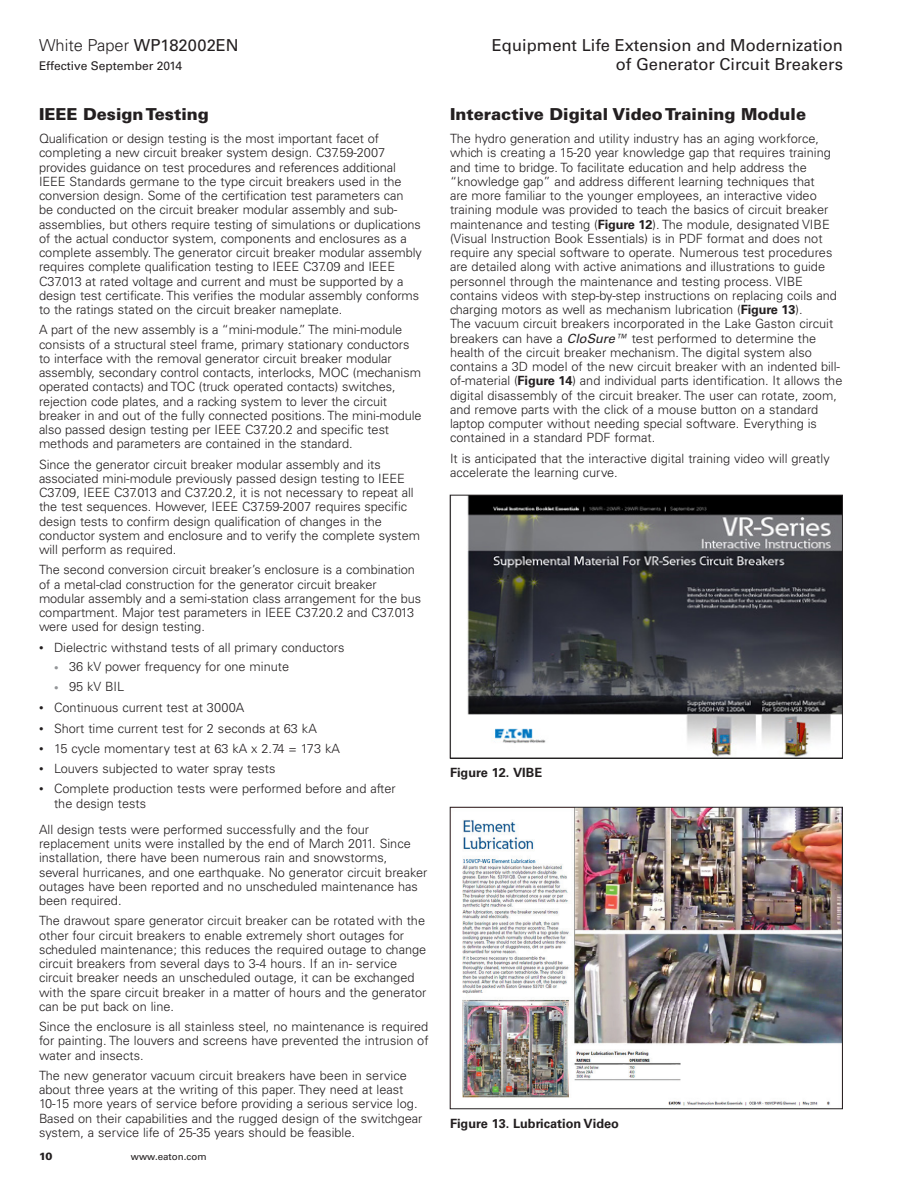
<style>
.page{position:relative;width:918px;height:1188px;background:#fff}
.page>*{position:absolute;margin:0;border:0;box-sizing:border-box;transform-origin:0 0}
.t1{font:16.5px/18.8px "Univers LT Std";color:#231f20;text-align:right}
._01_Head1{font:900 16.5px "Univers LT Std";color:#231f20}
.t2{font:300 16.5px "Univers LT Std";color:#231f20}
._02_Body{font:300 12.75px/14.2px "Univers LT Std";color:#231f20}
.t3{font:700 12.75px "Univers LT Std";color:#231f20}
.t4{font:12px "Univers LT Std";color:#231f20}
.t5{font:900 10.5px "Univers LT Std";color:#231f20}
.t6{font:9.75px "Univers";color:#231f20}
.s1{font-weight:400}
.s2{font-size:9px}
.s3{font-size:9px;color:#939598}
.s4{font-weight:700}
.s5{font-family:"Univers";font-weight:400;font-style:italic}
</style>
<div class="page">
<img style="left:467px;top:497px;width:374px;height:259px">
<div style="left:450px;top:495px;width:393px;height:263px;border:1px solid #231f20"></div>
<img style="left:462px;top:809px;width:379px;height:297px">
<div style="left:450px;top:807px;width:393px;height:302px;border:1px solid #231f20"></div>
<p class="t2" style="left:39px;top:35px;width:201px">White Paper <span class="s1">WP182002EN</span></p>
<p class="t4" style="left:39px;top:59px;width:145px">Effective September 2014</p>
<p class="_01_Head1" style="left:39px;top:104px;width:171px">IEEE Design Testing</p>
<p class="_02_Body" style="left:39px;top:132px;width:384px">Qualification or design testing is the most important facet of completing a new circuit breaker system design. C37.59-2007 provides guidance on test procedures and references additional IEEE Standards germane to the type circuit breakers used in the conversion design. Some of the certification test parameters can<br>be conducted on the circuit breaker modular assembly and sub&shy;assemblies, but others require testing of simulations or duplications of the actual conductor system, components and enclosures as a complete assembly. The generator circuit breaker modular assembly requires complete qualification testing to IEEE C37.09 and IEEE C37.013 at rated voltage and current and must be supported by a design test certificate. This verifies the modular assembly conforms to the ratings stated on the circuit breaker nameplate.</p>
<p class="_02_Body" style="left:39px;top:323px;width:384px">A part of the new assembly is a “mini-module.” The mini-module consists of a structural steel frame, primary stationary conductors to interface with the removal generator circuit breaker modular assembly, secondary control contacts, interlocks, MOC (mechanism operated contacts) and TOC (truck operated contacts) switches, rejection code plates, and a racking system to lever the circuit breaker in and out of the fully connected positions. The mini-module also passed design testing per IEEE C37.20.2 and specific test methods and parameters are contained in the standard.</p>
<p class="_02_Body" style="left:39px;top:457px;width:383px">Since the generator circuit breaker modular assembly and its associated mini-module previously passed design testing to IEEE C37.09, IEEE C37.013 and C37.20.2, it is not necessary to repeat all the test sequences. However, IEEE C37.59-2007 requires specific design tests to confirm design qualification of changes in the conductor system and enclosure and to verify the complete system will perform as required.</p>
<p class="_02_Body" style="left:39px;top:563px;width:384px">The second conversion circuit breaker’s enclosure is a combination of a metal-clad construction for the generator circuit breaker modular assembly and a semi-station class arrangement for the bus compartment. Major test parameters in IEEE C37.20.2 and C37.013 were used for design testing.</p>
<p class="_02_Body" style="left:39px;top:640px;width:307px"><span class="s2">•</span> Dielectric withstand tests of all primary conductors</p>
<p class="_02_Body" style="left:54px;top:659px;width:237px"><span class="s3">•</span> 36 kV power frequency for one minute</p>
<p class="_02_Body" style="left:54px;top:679px;width:72px"><span class="s3">•</span> 95 kV BIL</p>
<p class="_02_Body" style="left:39px;top:701px;width:207px"><span class="s2">•</span> Continuous current test at 3000A</p>
<p class="_02_Body" style="left:39px;top:721px;width:279px"><span class="s2">•</span> Short time current test for 2 seconds at 63 kA</p>
<p class="_02_Body" style="left:39px;top:741px;width:302px"><span class="s2">•</span> 15 cycle momentary test at 63 kA x 2.74 = 173 kA</p>
<p class="_02_Body" style="left:39px;top:762px;width:238px"><span class="s2">•</span> Louvers subjected to water spray tests</p>
<p class="_02_Body" style="left:54px;top:782px;width:343px;text-indent:-15px"><span class="s2">•</span> Complete production tests were performed before and after the design tests</p>
<p class="_02_Body" style="left:39px;top:822px;width:390px">All design tests were performed successfully and the four replacement units were installed by the end of March 2011. Since installation, there have been numerous rain and snowstorms, several hurricanes, and one earthquake. No generator circuit breaker outages have been reported and no unscheduled maintenance has been required.</p>
<p class="_02_Body" style="left:39px;top:914px;width:389px">The drawout spare generator circuit breaker can be rotated with the other four circuit breakers to enable extremely short outages for scheduled maintenance; this reduces the required outage to change circuit breakers from several days to 3-4 hours. If an in- service circuit breaker needs an unscheduled outage, it can be exchanged with the spare circuit breaker in a matter of hours and the generator can be put back on line.</p>
<p class="_02_Body" style="left:39px;top:1020px;width:391px;text-align:justify">Since the enclosure is all stainless steel, no maintenance is required for painting. The louvers and screens have prevented the intrusion of water and insects.</p>
<p class="_02_Body" style="left:39px;top:1068px;width:385px">The new generator vacuum circuit breakers have been in service about three years at the writing of this paper. They need at least 10-15 more years of service before providing a serious service log.<br>Based on their capabilities and the rugged design of the switchgear system, a service life of 25-35 years should be feasible.</p>
<p class="t5" style="left:39px;top:1150px;width:15px">10</p>
<p class="t6" style="left:131px;top:1151px;width:77px">www.eaton.com</p>
<p class="t1" style="left:492px;top:36px;width:353px">Equipment Life Extension and Modernization of Generator Circuit Breakers</p>
<p class="_01_Head1" style="left:450px;top:104px;width:358px">Interactive Digital Video Training Module</p>
<p class="_02_Body" style="left:450px;top:132px;width:394px">The hydro generation and utility industry has an aging workforce, which is creating a 15-20 year knowledge gap that requires training and time to bridge. To facilitate education and help address the “knowledge gap” and address different learning techniques that<br>are more familiar to the younger employees, an interactive video training module was provided to teach the basics of circuit breaker maintenance and testing (<span class="s4">Figure 12</span>). The module, designated VIBE (Visual Instruction Book Essentials) is in PDF format and does not require any special software to operate. Numerous test procedures are detailed along with active animations and illustrations to guide personnel through the maintenance and testing process. VIBE contains videos with step-by-step instructions on replacing coils and charging motors as well as mechanism lubrication (<span class="s4">Figure 13</span>).<br>The vacuum circuit breakers incorporated in the Lake Gaston circuit breakers can have a <span class="s5">CloSure™</span> test performed to determine the health of the circuit breaker mechanism. The digital system also contains a 3D model of the new circuit breaker with an indented bill&shy;of-material (<span class="s4">Figure 14</span>) and individual parts identification. It allows the digital disassembly of the circuit breaker. The user can rotate, zoom, and remove parts with the click of a mouse button on a standard laptop computer without needing special software. Everything is contained in a standard PDF format.</p>
<p class="_02_Body" style="left:450px;top:451px;width:381px">It is anticipated that the interactive digital training video will greatly accelerate the learning curve.</p>
<p class="t3" style="left:450px;top:765px;width:94px">Figure 12. VIBE</p>
<p class="t3" style="left:450px;top:1116px;width:171px">Figure 13. Lubrication Video</p>
</div>
